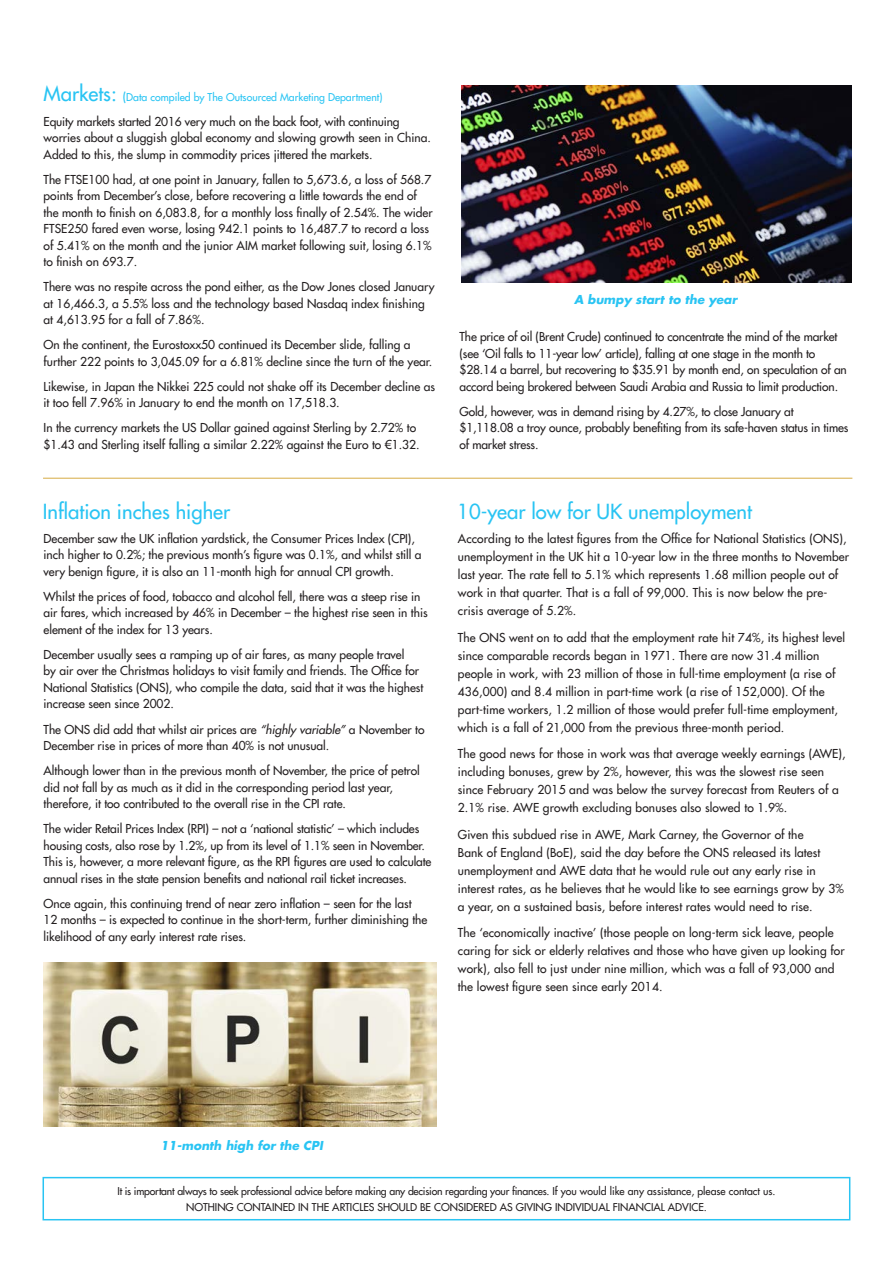
<style>
.page{position:relative;width:893px;height:1263px;background:#fff}
.page>*{position:absolute;margin:0;border:0;box-sizing:border-box;transform-origin:0 0}
.t1{font:20.25px "Futura LT";color:#29c4f3}
.t2{font:12px/16.5px "Futura LT";color:#231f20}
.t3{font:italic 700 12px "Futura LT";color:#29c4f3}
.t4{font:10.5px/16.5px "Futura LT";color:#231f20;text-align:center}
.t5{font:10.5px "Futura LT";color:#29c4f3}
.s1{font-size:20.25px}
.s2{font-size:12px}
.s3{font-style:italic}
</style>
<div class="page">
<div style="left:43px;top:1177px;width:807px;height:43px;border:2px solid #29c4f3"></div>
<hr style="left:43px;top:478px;width:809px;height:1px;background:#d6ab44">
<img style="left:462px;top:85px;width:389px;height:197px">
<img style="left:43px;top:962px;width:393px;height:164px">
<p class="t5" style="left:44px;top:91px;width:340px"><span class="s1">Markets:</span> <span class="s2">(</span>Data compiled by The Outsourced Marketing Department)</p>
<p class="t2" style="left:44px;top:113px;width:389px">Equity markets started 2016 very much on the back foot, with continuing worries about a sluggish global economy and slowing growth seen in China.<br>Added to this, the slump in commodity prices jittered the markets.</p>
<p class="t2" style="left:44px;top:171px;width:391px">The FTSE100 had, at one point in January, fallen to 5,673.6, a loss of 568.7 points from December’s close, before recovering a little towards the end of the month to finish on 6,083.8, for a monthly loss finally of 2.54%. The wider FTSE250 fared even worse, losing 942.1 points to 16,487.7 to record a loss of 5.41% on the month and the junior AIM market following suit, losing 6.1% to finish on 693.7.</p>
<p class="t2" style="left:44px;top:279px;width:393px">There was no respite across the pond either, as the Dow Jones closed January at 16,466.3, a 5.5% loss and the technology based Nasdaq index finishing at 4,613.95 for a fall of 7.86%.</p>
<p class="t2" style="left:44px;top:337px;width:390px">On the continent, the Eurostoxx50 continued its December slide, falling a further 222 points to 3,045.09 for a 6.81% decline since the turn of the year.</p>
<p class="t2" style="left:44px;top:378px;width:393px">Likewise, in Japan the Nikkei 225 could not shake off its December decline as it too fell 7.96% in January to end the month on 17,518.3.</p>
<p class="t2" style="left:44px;top:420px;width:377px">In the currency markets the US Dollar gained against Sterling by 2.72% to $1.43 and Sterling itself falling a similar 2.22% against the Euro to €1.32.</p>
<p class="t3" style="left:574px;top:292px;width:165px">A bumpy start to the year</p>
<p class="t2" style="left:460px;top:329px;width:389px">The price of oil (Brent Crude) continued to concentrate the mind of the market (see ‘Oil falls to 11-year low’ article), falling at one stage in the month to $28.14 a barrel, but recovering to $35.91 by month end, on speculation of an accord being brokered between Saudi Arabia and Russia to limit production.</p>
<p class="t2" style="left:460px;top:403px;width:390px">Gold, however, was in demand rising by 4.27%, to close January at $1,118.08 a troy ounce, probably benefiting from its safe-haven status in times of market stress.</p>
<h1 class="t1" style="left:43px;top:498px;width:189px">Inflation inches higher</h1>
<h1 class="t1" style="left:457px;top:498px;width:296px">10-year low for UK unemployment</h1>
<p class="t2" style="left:44px;top:530px;width:379px">December saw the UK inflation yardstick, the Consumer Prices Index (CPI), inch higher to 0.2%; the previous month’s figure was 0.1%, and whilst still a very benign figure, it is also an 11-month high for annual CPI growth.</p>
<p class="t2" style="left:44px;top:588px;width:386px">Whilst the prices of food, tobacco and alcohol fell, there was a steep rise in air fares, which increased by 46% in December – the highest rise seen in this element of the index for 13 years.</p>
<p class="t2" style="left:44px;top:646px;width:381px">December usually sees a ramping up of air fares, as many people travel<br>by air over the Christmas holidays to visit family and friends. The Office for National Statistics (ONS), who compile the data, said that it was the highest increase seen since 2002.</p>
<p class="t2" style="left:44px;top:721px;width:382px">The ONS did add that whilst air prices are <span class="s3">“highly variable”</span> a November to<br>December rise in prices of more than 40% is not unusual.</p>
<p class="t2" style="left:44px;top:762px;width:378px">Although lower than in the previous month of November, the price of petrol did not fall by as much as it did in the corresponding period last year, therefore, it too contributed to the overall rise in the CPI rate.</p>
<p class="t2" style="left:44px;top:820px;width:389px">The wider Retail Prices Index (RPI) – not a ‘national statistic’ – which includes housing costs, also rose by 1.2%, up from its level of 1.1% seen in November.<br>This is, however, a more relevant figure, as the RPI figures are used to calculate annual rises in the state pension benefits and national rail ticket increases.</p>
<p class="t2" style="left:44px;top:895px;width:385px">Once again, this continuing trend of near zero inflation – seen for the last<br>12 months – is expected to continue in the short-term, further diminishing the likelihood of any early interest rate rises.</p>
<p class="t2" style="left:458px;top:529px;width:393px;line-height:18px">According to the latest figures from the Office for National Statistics (ONS), unemployment in the UK hit a 10-year low in the three months to November last year. The rate fell to 5.1% which represents 1.68 million people out of work in that quarter. That is a fall of 99,000. This is now below the pre&shy;crisis average of 5.2%.</p>
<p class="t2" style="left:458px;top:628px;width:389px;line-height:18px">The ONS went on to add that the employment rate hit 74%, its highest level since comparable records began in 1971. There are now 31.4 million people in work, with 23 million of those in full-time employment (a rise of 436,000) and 8.4 million in part-time work (a rise of 152,000). Of the part-time workers, 1.2 million of those would prefer full-time employment, which is a fall of 21,000 from the previous three-month period.</p>
<p class="t2" style="left:458px;top:744px;width:389px;line-height:18px">The good news for those in work was that average weekly earnings (AWE), including bonuses, grew by 2%, however, this was the slowest rise seen since February 2015 and was below the survey forecast from Reuters of a 2.1% rise. AWE growth excluding bonuses also slowed to 1.9%.</p>
<p class="t2" style="left:458px;top:825px;width:387px;line-height:18px">Given this subdued rise in AWE, Mark Carney, the Governor of the<br>Bank of England (BoE), said the day before the ONS released its latest unemployment and AWE data that he would rule out any early rise in interest rates, as he believes that he would like to see earnings grow by 3% a year, on a sustained basis, before interest rates would need to rise.</p>
<p class="t2" style="left:458px;top:923px;width:388px;line-height:18px">The ‘economically inactive’ (those people on long-term sick leave, people caring for sick or elderly relatives and those who have given up looking for work), also fell to just under nine million, which was a fall of 93,000 and the lowest figure seen since early 2014.</p>
<p class="t3" style="left:160px;top:1137px;width:164px">11-month high for the CPI</p>
<p class="t4" style="left:117px;top:1182px;width:660px">It is important always to seek professional advice before making any decision regarding your finances. If you would like any assistance, please contact us.<br>NOTHING CONTAINED IN THE ARTICLES SHOULD BE CONSIDERED AS GIVING INDIVIDUAL FINANCIAL ADVICE.</p>
</div>
